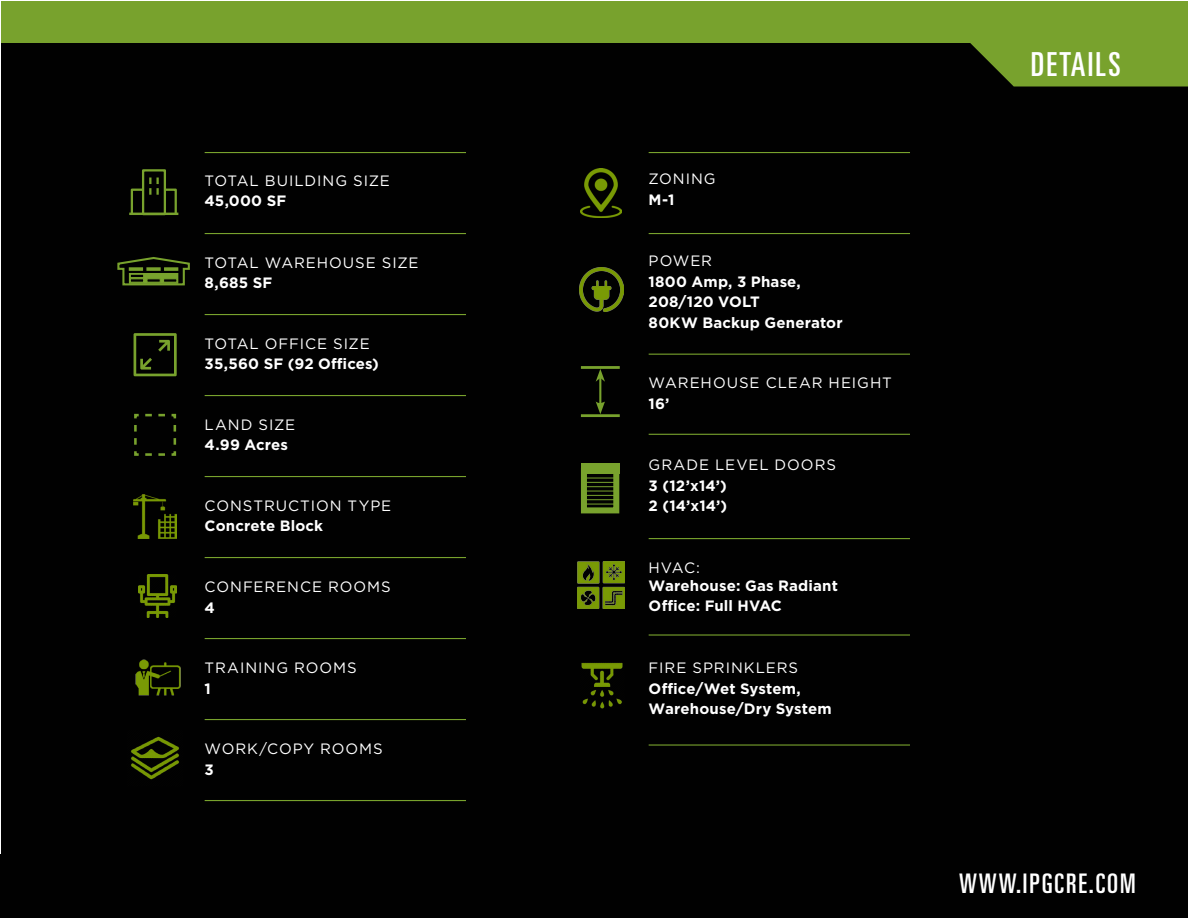
<style>
.page{position:relative;width:1188px;height:918px;background:#fff}
.page>*{position:absolute;margin:0;border:0;box-sizing:border-box;transform-origin:0 0}
.t1{font:ultra-condensed 33.15px "Univers LT Std";letter-spacing:.07em;color:#fff}
.t2{font:ultra-condensed 27px "Univers LT Std";letter-spacing:.07em;color:#fff}
.info{font:700 15px/17.9px "Gotham";letter-spacing:.01em;color:#fff}
.Descrip{font:15px "Gotham";letter-spacing:.06em;color:#fff}
.info-2{font:15px "Gotham";letter-spacing:.065em;color:#fff}
.s1{font-weight:400}
</style>
<div class="page">
<div style="left:2px;top:1px;width:1186px;height:917px;background:#010101"></div>
<div style="left:0;top:854px;width:1188px;height:64px;background:#010101"></div>
<div style="left:2px;top:1px;width:1186px;height:41px;background:#78a22d"></div>
<svg style="left:970px;top:42px;width:218px;height:45px;background:#6a9028"></svg>
<hr style="left:205px;top:152px;width:261px;height:1px;background:#78a22d">
<hr style="left:649px;top:152px;width:261px;height:1px;background:#78a22d">
<hr style="left:205px;top:233px;width:261px;height:1px;background:#78a22d">
<hr style="left:649px;top:233px;width:261px;height:1px;background:#78a22d">
<hr style="left:205px;top:314px;width:261px;height:1px;background:#78a22d">
<hr style="left:649px;top:354px;width:261px;height:1px;background:#78a22d">
<hr style="left:205px;top:395px;width:261px;height:1px;background:#78a22d">
<hr style="left:649px;top:434px;width:261px;height:1px;background:#78a22d">
<hr style="left:205px;top:476px;width:261px;height:1px;background:#78a22d">
<hr style="left:649px;top:538px;width:261px;height:1px;background:#78a22d">
<hr style="left:205px;top:557px;width:261px;height:1px;background:#78a22d">
<hr style="left:205px;top:638px;width:261px;height:1px;background:#78a22d">
<hr style="left:649px;top:634px;width:261px;height:2px;background:#78a22d">
<hr style="left:205px;top:719px;width:261px;height:1px;background:#78a22d">
<hr style="left:205px;top:800px;width:261px;height:1px;background:#78a22d">
<hr style="left:649px;top:744px;width:261px;height:2px;background:#78a22d">
<hr style="left:581px;top:366px;width:39px;height:3px;background:#78a22d">
<hr style="left:581px;top:414px;width:39px;height:3px;background:#78a22d">
<hr style="left:599px;top:378px;width:2px;height:27px;background:#78a22d">
<svg style="left:596px;top:369px;width:9px;height:13px"></svg>
<svg style="left:596px;top:401px;width:9px;height:13px"></svg>
<svg style="left:134px;top:413px;width:43px;height:43px"></svg>
<img style="left:134px;top:495px;width:43px;height:43px">
<img style="left:581px;top:169px;width:40px;height:49px">
<svg style="left:134px;top:333px;width:43px;height:43px"></svg>
<div style="left:581px;top:468px;width:38px;height:45px;border:6px solid #78a22d"></div>
<hr style="left:584px;top:478px;width:31px;height:1px;background:#78a22d">
<hr style="left:584px;top:482px;width:31px;height:1px;background:#78a22d">
<hr style="left:584px;top:486px;width:31px;height:1px;background:#78a22d">
<hr style="left:584px;top:491px;width:31px;height:1px;background:#78a22d">
<hr style="left:584px;top:495px;width:31px;height:1px;background:#78a22d">
<hr style="left:584px;top:499px;width:31px;height:1px;background:#78a22d">
<hr style="left:584px;top:504px;width:31px;height:1px;background:#78a22d">
<div style="left:581px;top:463px;width:38px;height:11px;background:#78a22d"></div>
<svg style="left:130px;top:169px;width:48px;height:47px"></svg>
<hr style="left:129px;top:213px;width:49px;height:2px;background:#78a22d">
<img style="left:139px;top:574px;width:38px;height:43px">
<img style="left:135px;top:659px;width:46px;height:37px">
<img style="left:131px;top:736px;width:48px;height:44px">
<img style="left:578px;top:562px;width:46px;height:46px">
<img style="left:581px;top:663px;width:42px;height:45px">
<img style="left:579px;top:267px;width:45px;height:45px">
<svg style="left:117px;top:257px;width:73px;height:29px"></svg>
<div style="left:129px;top:273px;width:49px;height:11px;background:#78a22d"></div>
<svg style="left:129px;top:267px;width:14px;height:4px"></svg>
<svg style="left:146px;top:267px;width:15px;height:4px"></svg>
<svg style="left:164px;top:267px;width:14px;height:4px"></svg>
<svg style="left:130px;top:278px;width:14px;height:5px"></svg>
<svg style="left:147px;top:279px;width:14px;height:4px"></svg>
<svg style="left:163px;top:278px;width:14px;height:5px"></svg>
<svg style="left:130px;top:274px;width:14px;height:4px"></svg>
<p class="Descrip" style="left:205px;top:171px;width:187px">TOTAL BUILDING SIZE</p>
<p class="info" style="left:205px;top:192px;width:83px">45,000 SF</p>
<p class="Descrip" style="left:205px;top:253px;width:215px">TOTAL WAREHOUSE SIZE</p>
<p class="info" style="left:205px;top:274px;width:69px">8,685 SF</p>
<p class="Descrip" style="left:205px;top:334px;width:167px">TOTAL OFFICE SIZE</p>
<p class="info" style="left:205px;top:355px;width:176px">35,560 SF (92 Offices)</p>
<p class="Descrip" style="left:205px;top:415px;width:92px">LAND SIZE</p>
<p class="info" style="left:205px;top:436px;width:85px">4.99 Acres</p>
<p class="Descrip" style="left:205px;top:496px;width:188px">CONSTRUCTION TYPE</p>
<p class="info" style="left:205px;top:517px;width:120px">Concrete Block</p>
<p class="Descrip" style="left:205px;top:577px;width:188px">CONFERENCE ROOMS</p>
<p class="info" style="left:205px;top:598px;width:12px">4</p>
<p class="Descrip" style="left:205px;top:658px;width:154px">TRAINING ROOMS</p>
<p class="info" style="left:205px;top:679px;width:8px">1</p>
<p class="Descrip" style="left:205px;top:739px;width:180px">WORK/COPY ROOMS</p>
<p class="info" style="left:205px;top:761px;width:11px">3</p>
<p class="Descrip" style="left:649px;top:169px;width:69px">ZONING</p>
<p class="info" style="left:649px;top:191px;width:27px">M-1</p>
<p class="Descrip" style="left:649px;top:251px;width:65px">POWER</p>
<p class="info" style="left:649px;top:272px;width:154px">1800 Amp, 3 Phase,</p>
<p class="info" style="left:649px;top:293px;width:113px">208/120 VOLT</p>
<p class="info" style="left:649px;top:313px;width:196px">80KW Backup Generator</p>
<p class="Descrip" style="left:649px;top:373px;width:245px">WAREHOUSE CLEAR HEIGHT</p>
<p class="info" style="left:649px;top:394px;width:22px">16’</p>
<p class="Descrip" style="left:649px;top:455px;width:189px">GRADE LEVEL DOORS</p>
<p class="info" style="left:649px;top:476px;width:80px">3 (12’x14’)</p>
<p class="info" style="left:649px;top:497px;width:80px">2 (14’x14’)</p>
<p class="info" style="left:649px;top:559px;width:191px"><span class="s1">HVAC:<br></span>Warehouse: Gas Radiant</p>
<p class="info" style="left:649px;top:597px;width:135px">Office: Full HVAC</p>
<p class="info-2" style="left:649px;top:658px;width:151px">FIRE SPRINKLERS</p>
<p class="info" style="left:649px;top:679px;width:154px">Office/Wet System,</p>
<p class="info" style="left:649px;top:700px;width:185px">Warehouse/Dry System</p>
<p class="t1" style="left:1031px;top:45px;width:91px">DETAILS</p>
<p class="t2" style="left:959px;top:868px;width:178px">WWW.IPGCRE.COM</p>
</div>
